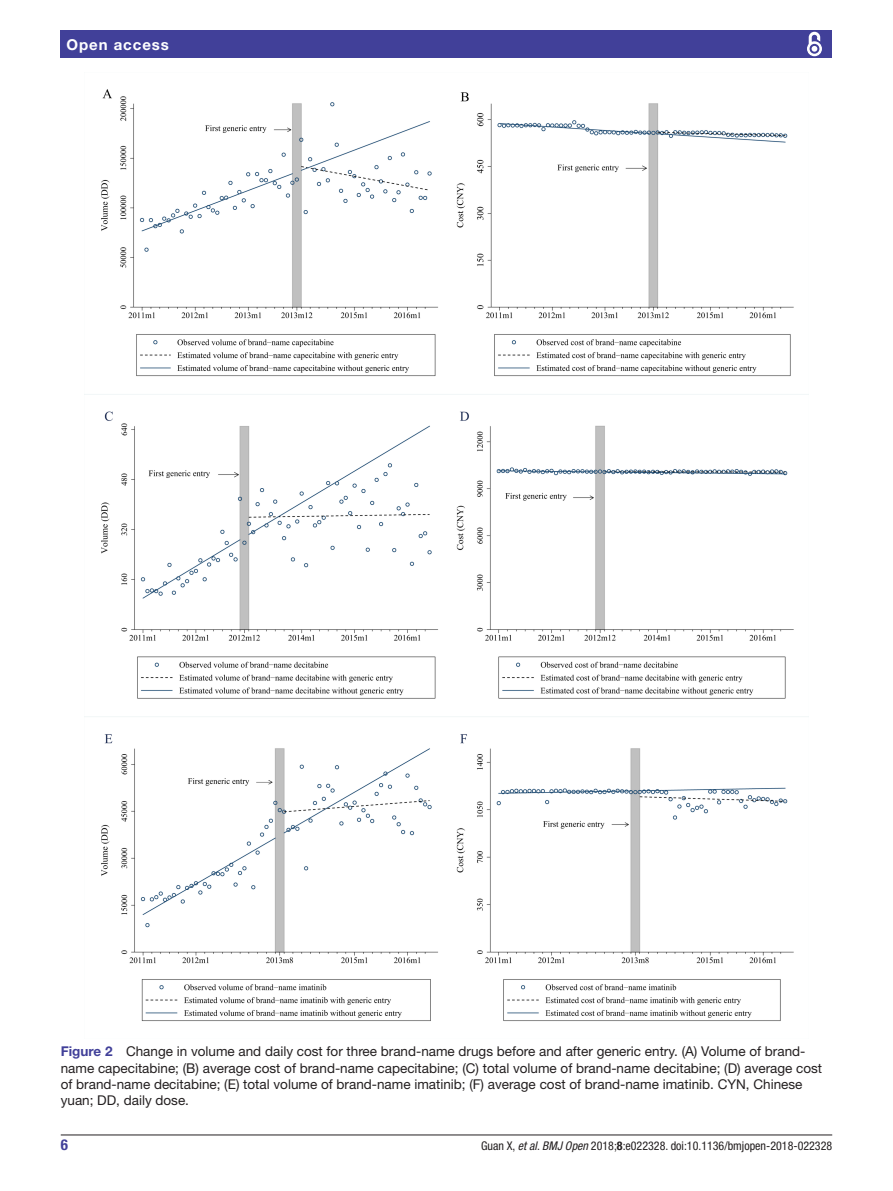
<style>
.page{position:relative;width:893px;height:1191px;background:#fff}
.page>*{position:absolute;margin:0;border:0;box-sizing:border-box;transform-origin:0 0}
.t1{font:700 15px "Helvetica Neue LT Std";letter-spacing:.065em;color:#fff}
.t2{font:700 condensed 15px "Helvetica Neue LT Std";color:#414099}
.t3{font:13.5px/16.2px "Helvetica Neue LT Std";color:#231f20}
.t4{font:condensed 12px "Helvetica Neue LT Std";color:#231f20}
.s1{font-weight:700;color:#414099}
.s2{font-style:italic}
.s3{font-weight:700}
</style>
<div class="page">
<hr style="left:61px;top:1134px;width:771px;height:1px;background:#231f20">
<div style="left:61px;top:31px;width:771px;height:27px;background:#414099"></div>
<svg style="left:807px;top:31px;width:15px;height:26px"></svg>
<img style="left:84px;top:89px;width:724px;height:932px">
<p class="t1" style="left:66px;top:35px;width:104px">Open access</p>
<p class="t3" style="left:61px;top:1043px;width:763px"><span class="s1">Figure 2</span> Change in volume and daily cost for three brand-name drugs before and after generic entry. (A) Volume of brand&shy;name capecitabine; (B) average cost of brand-name capecitabine; (C) total volume of brand-name decitabine; (D) average cost of brand-name decitabine; (E) total volume of brand-name imatinib; (F) average cost of brand-name imatinib. CYN, Chinese yuan; DD, daily dose.</p>
<p class="t2" style="left:61px;top:1135px;width:9px">6</p>
<p class="t4" style="left:481px;top:1138px;width:353px">Guan X, <span class="s2">et al</span>. <span class="s2">BMJ Open</span> 2018;<span class="s3">8</span>:e022328. doi:10.1136/bmjopen-2018-022328</p>
</div>
